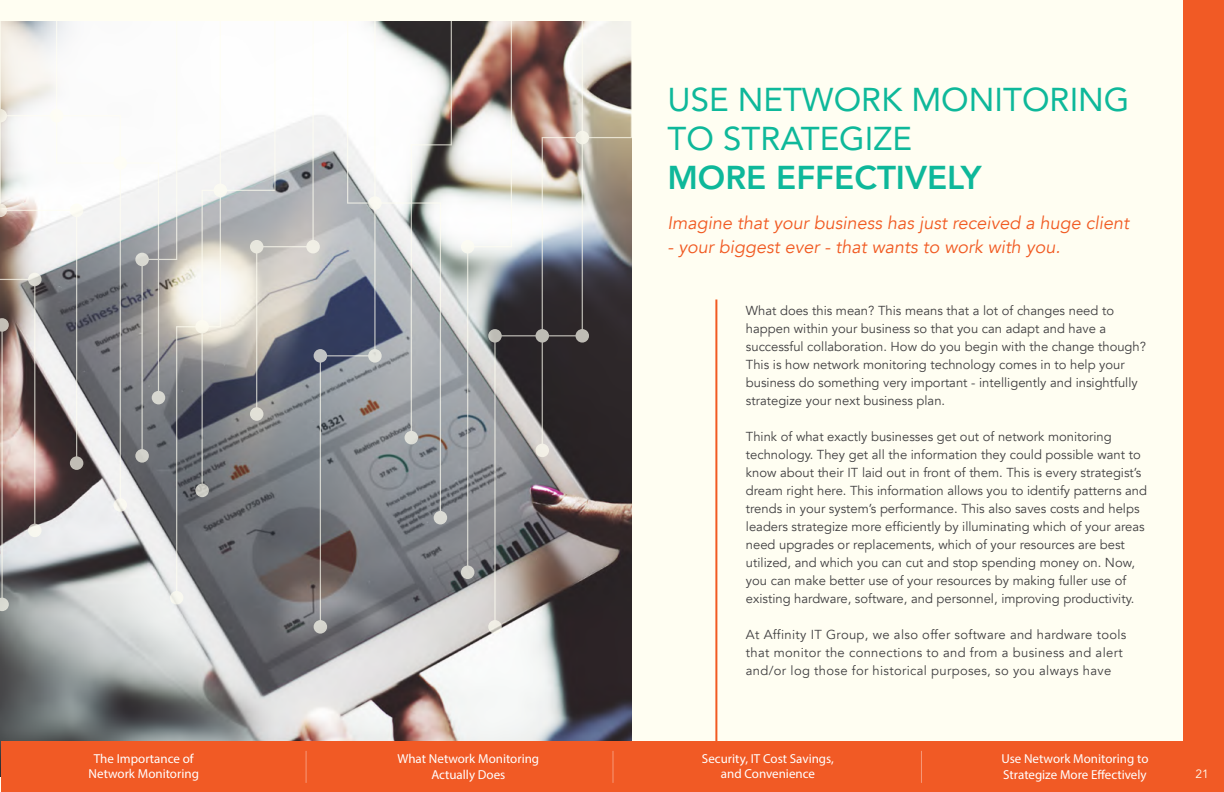
<style>
.page{position:relative;width:1224px;height:792px;background:#fff}
.page>*{position:absolute;margin:0;border:0;box-sizing:border-box;transform-origin:0 0}
.t1{font:33px/39px "Avenir";color:#0eb89a}
.t2{font:800 33px "Avenir";color:#0eb89a}
.t3{font:italic 18px "Avenir";color:#f15a22}
.t4{font:13px/18px "Avenir";color:#414042}
.t5{font:13px/18px "Avenir";letter-spacing:.025em;color:#414042}
.t6{font:13px/15.6px "Myriad Pro";color:#fff;text-align:center}
.t7{font:12px "Avenir";color:#fffef2}
</style>
<div class="page">
<div style="left:601px;top:0;width:623px;height:792px;background:#fffef2"></div>
<div style="left:0;top:0;width:615px;height:792px;background:#fffef2"></div>
<img style="left:0;top:22px;width:632px;height:754px">
<hr style="left:715px;top:300px;width:2px;height:492px;background:#f15a22">
<div style="left:1184px;top:0;width:40px;height:792px;background:#f15a25"></div>
<svg style="left:441px;top:21px;width:11px;height:417px;background:#9d9e9d"></svg>
<svg style="left:376px;top:21px;width:65px;height:497px"></svg>
<svg style="left:77px;top:398px;width:44px;height:107px;fill:#ececed"></svg>
<svg style="left:77px;top:22px;width:65px;height:376px"></svg>
<img style="left:494px;top:21px;width:89px;height:606px">
<svg style="left:542px;top:21px;width:90px;height:429px;background:#766d6b"></svg>
<svg style="left:142px;top:21px;width:172px;height:577px"></svg>
<svg style="left:320px;top:21px;width:56px;height:606px"></svg>
<svg style="left:467px;top:21px;width:45px;height:551px"></svg>
<div style="left:405px;top:431px;width:13px;height:13px;background:#e0e1da;border-radius:50%"></div>
<div style="left:536px;top:444px;width:13px;height:13px;background:#f2efe6;border-radius:50%"></div>
<div style="left:461px;top:240px;width:13px;height:13px;background:#fffef2;border-radius:50%"></div>
<svg style="left:488px;top:329px;width:14px;height:14px"></svg>
<div style="left:368px;top:196px;width:14px;height:14px;background:#fffef2;border-radius:50%"></div>
<div style="left:250px;top:240px;width:13px;height:13px;background:#e8e7de;border-radius:50%"></div>
<div style="left:135px;top:253px;width:14px;height:13px;background:#d9d9d2;border-radius:50%"></div>
<div style="left:195px;top:320px;width:14px;height:13px;background:#fffef2;border-radius:50%"></div>
<div style="left:314px;top:349px;width:13px;height:14px;background:#c1c3c4;border-radius:50%"></div>
<svg style="left:536px;top:329px;width:13px;height:14px"></svg>
<svg style="left:576px;top:329px;width:13px;height:14px"></svg>
<div style="left:576px;top:131px;width:13px;height:13px;background:#f4f3e8;border-radius:50%"></div>
<div style="left:306px;top:240px;width:14px;height:13px;background:#f1efe6;border-radius:50%"></div>
<div style="left:368px;top:349px;width:14px;height:14px;background:#e4e5de;border-radius:50%"></div>
<div style="left:214px;top:184px;width:13px;height:13px;background:#fffef2;border-radius:50%"></div>
<div style="left:70px;top:204px;width:13px;height:13px;background:#fffef2;border-radius:50%"></div>
<div style="left:114px;top:156px;width:13px;height:14px;background:#fffef2;border-radius:50%"></div>
<div style="left:461px;top:566px;width:13px;height:13px;background:#d7d6cf;border-radius:50%"></div>
<div style="left:434px;top:511px;width:13px;height:13px;background:#dadad4;border-radius:50%"></div>
<svg style="left:488px;top:620px;width:14px;height:14px"></svg>
<div style="left:314px;top:620px;width:13px;height:14px;background:#d5d4cd;border-radius:50%"></div>
<div style="left:250px;top:407px;width:13px;height:14px;background:#e2e1d7;border-radius:50%"></div>
<div style="left:195px;top:484px;width:14px;height:13px;background:#cac9c2;border-radius:50%"></div>
<div style="left:152px;top:391px;width:13px;height:13px;background:#d7d7d0;border-radius:50%"></div>
<svg style="left:135px;top:449px;width:14px;height:14px"></svg>
<svg style="left:114px;top:498px;width:13px;height:14px"></svg>
<div style="left:170px;top:591px;width:13px;height:13px;background:#f6f6ee;border-radius:50%"></div>
<div style="left:70px;top:456px;width:13px;height:14px;background:#c1bdb5;border-radius:50%"></div>
<svg style="left:0;top:21px;width:77px;height:590px"></svg>
<div style="left:1px;top:741px;width:1223px;height:51px;background:#f15a25"></div>
<hr style="left:921px;top:751px;width:1px;height:32px;background:#fff">
<hr style="left:612px;top:751px;width:2px;height:32px;background:#fff">
<hr style="left:306px;top:751px;width:1px;height:32px;background:#fff">
<p class="t6" style="left:89px;top:750px;width:112px">The Importance of<br>Network Monitoring</p>
<p class="t6" style="left:398px;top:751px;width:143px">What Network Monitoring<br>Actually Does</p>
<h1 class="t1" style="left:667px;top:79px;width:464px">USE NETWORK MONITORING<br>TO STRATEGIZE</h1>
<h1 class="t2" style="left:667px;top:152px;width:316px">MORE EFFECTIVELY</h1>
<h2 class="t3" style="left:667px;top:212px;width:463px">Imagine that your business has just received a huge client</h2>
<h2 class="t3" style="left:667px;top:236px;width:394px">- your biggest ever - that wants to work with you.</h2>
<p class="t4" style="left:746px;top:302px;width:402px">What does this mean? This means that a lot of changes need to happen within your business so that you can adapt and have a successful collaboration. How do you begin with the change though?<br>This is how network monitoring technology comes in to help your business do something very important - intelligently and insightfully strategize your next business plan.</p>
<p class="t4" style="left:746px;top:428px;width:403px">Think of what exactly businesses get out of network monitoring technology. They get all the information they could possible want to know about their IT laid out in front of them. This is every strategist’s dream right here. This information allows you to identify patterns and trends in your system’s performance. This also saves costs and helps leaders strategize more efficiently by illuminating which of your areas need upgrades or replacements, which of your resources are best utilized, and which you can cut and stop spending money on. Now, you can make better use of your resources by making fuller use of existing hardware, software, and personnel, improving productivity.</p>
<p class="t5" style="left:746px;top:626px;width:382px">At Affinity IT Group, we also offer software and hardware tools that monitor the connections to and from a business and alert and/or log those for historical purposes, so you always have</p>
<p class="t6" style="left:702px;top:750px;width:133px">Security, IT Cost Savings, and Convenience</p>
<p class="t6" style="left:1001px;top:751px;width:149px;text-align:left">Use Network Monitoring to<br>Strategize More Effectively</p>
<p class="t7" style="left:1195px;top:767px;width:15px">21</p>
</div>
